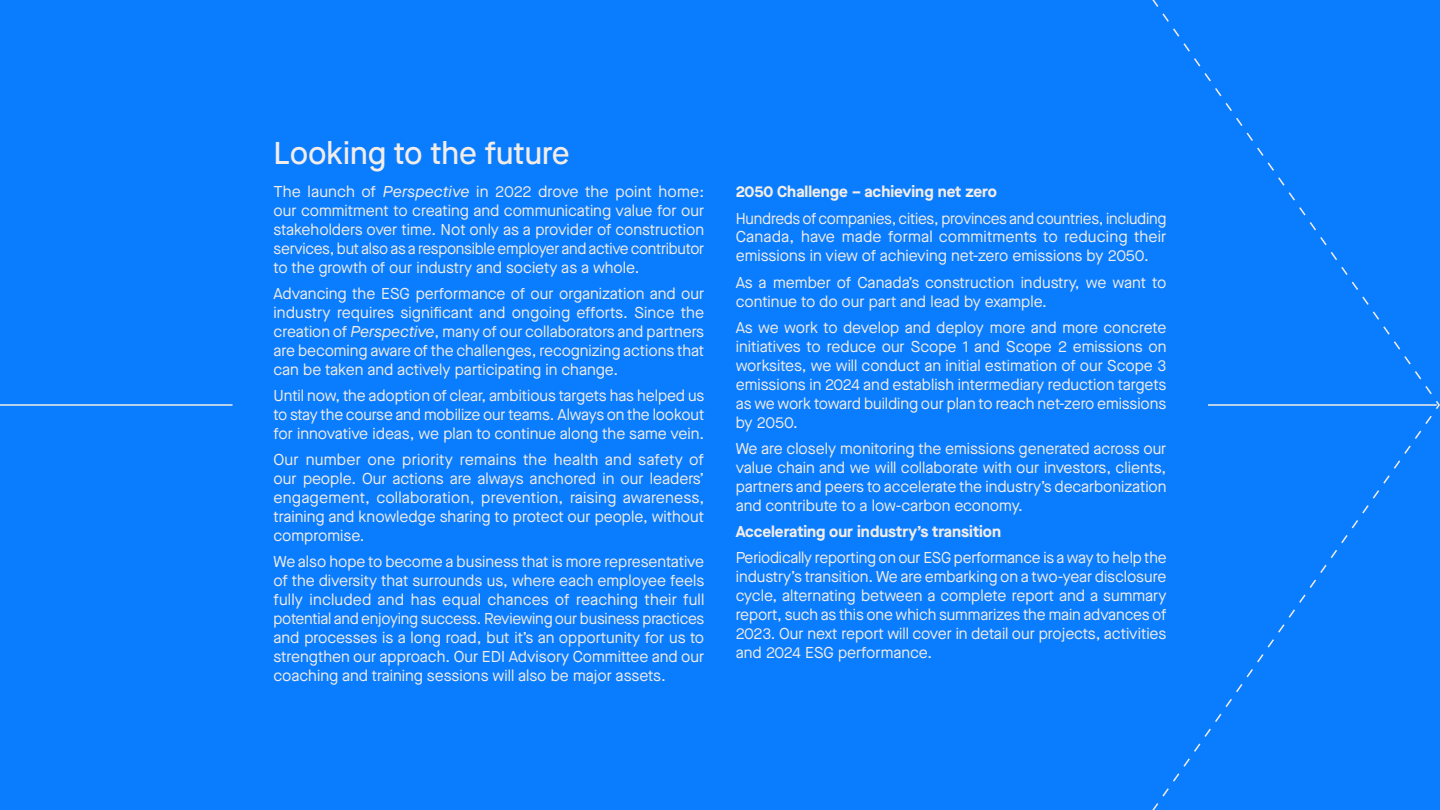
<style>
.page{position:relative;width:1440px;height:810px;background:#0a7dff}
.page>*{position:absolute;margin:0;border:0;box-sizing:border-box;transform-origin:0 0}
.t1{font:500 31.5px "Maison Neue";color:#f2ede8}
.t2{font:15.75px/18.9px "Maison Neue";color:#f2ede8;text-align:justify}
.t3{font:700 15.75px "Maison Neue";color:#f2ede8}
.s1{font-style:italic}
</style>
<div class="page">
<hr style="left:0;top:404px;width:232px;height:2px;background:#f2ede8">
<svg style="left:1152px;top:0;width:288px;height:810px"></svg>
<hr style="left:872px;top:404px;width:565px;height:2px;background:#f2ede8">
<div style="left:837px;top:118px;width:371px;height:563px;background:#0a7dff"></div>
<h1 class="t1" style="left:274px;top:131px;width:298px">Looking to the future</h1>
<p class="t2" style="left:274px;top:182px;width:432px">The launch of <span class="s1">Perspective</span> in 2022 drove the point home: our commitment to creating and communicating value for our stakeholders over time. Not only as a provider of construction services, but also as a responsible employer and active contributor to the growth of our industry and society as a whole.</p>
<p class="t2" style="left:274px;top:284px;width:432px">Advancing the ESG performance of our organization and our industry requires significant and ongoing efforts. Since the creation of <span class="s1">Perspective</span>, many of our collaborators and partners are becoming aware of the challenges, recognizing actions that can be taken and actively participating in change.</p>
<p class="t2" style="left:274px;top:386px;width:432px">Until now, the adoption of clear, ambitious targets has helped us to stay the course and mobilize our teams. Always on the lookout for innovative ideas, we plan to continue along the same vein.</p>
<p class="t2" style="left:274px;top:450px;width:432px">Our number one priority remains the health and safety of our people. Our actions are always anchored in our leaders’ engagement, collaboration, prevention, raising awareness, training and knowledge sharing to protect our people, without compromise.</p>
<p class="t2" style="left:274px;top:552px;width:432px">We also hope to become a business that is more representative of the diversity that surrounds us, where each employee feels fully included and has equal chances of reaching their full potential and enjoying success. Reviewing our business practices and processes is a long road, but it’s an opportunity for us to strengthen our approach. Our EDI Advisory Committee and our coaching and training sessions will also be major assets.</p>
<p class="t3" style="left:736px;top:180px;width:263px">2050 Challenge – achieving net zero</p>
<p class="t2" style="left:736px;top:208px;width:432px">Hundreds of companies, cities, provinces and countries, including Canada, have made formal commitments to reducing their emissions in view of achieving net-zero emissions by 2050.</p>
<p class="t2" style="left:736px;top:273px;width:432px">As a member of Canada’s construction industry, we want to continue to do our part and lead by example.</p>
<p class="t2" style="left:736px;top:318px;width:432px">As we work to develop and deploy more and more concrete initiatives to reduce our Scope 1 and Scope 2 emissions on worksites, we will conduct an initial estimation of our Scope 3 emissions in 2024 and establish intermediary reduction targets as we work toward building our plan to reach net-zero emissions by 2050.</p>
<p class="t2" style="left:736px;top:439px;width:432px">We are closely monitoring the emissions generated across our value chain and we will collaborate with our investors, clients, partners and peers to accelerate the industry’s decarbonization and contribute to a low-carbon economy.</p>
<p class="t3" style="left:736px;top:520px;width:267px">Accelerating our industry’s transition</p>
<p class="t2" style="left:736px;top:548px;width:432px">Periodically reporting on our ESG performance is a way to help the industry’s transition. We are embarking on a two-year disclosure cycle, alternating between a complete report and a summary report, such as this one which summarizes the main advances of 2023. Our next report will cover in detail our projects, activities and 2024 ESG performance.</p>
</div>
